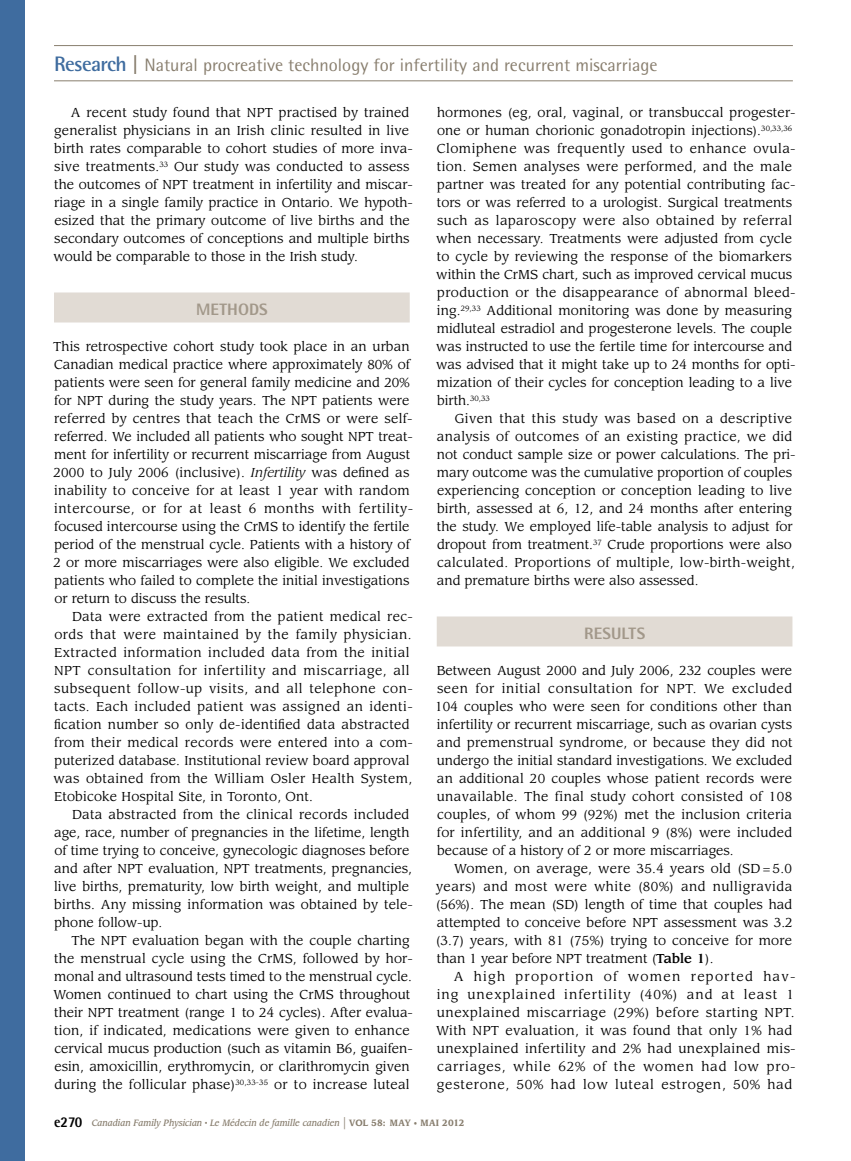
<style>
.page{position:relative;width:851px;height:1161px;background:#fff}
.page>*{position:absolute;margin:0;border:0;box-sizing:border-box;transform-origin:0 0}
.t1{font:18px "Rotis Semi Sans Std";color:#887e6e}
.t2{font:800 16.5px "Rotis Semi Sans Std";letter-spacing:.005em;color:#a2988a}
.t3{font:12.75px/18px "Leawood Std";letter-spacing:.01em;color:#000}
.t4{font:12.75px/18px "Leawood Std";letter-spacing:.03em;color:#000}
.t5{font:12.75px/18px "Leawood Std";letter-spacing:.055em;color:#000}
.t6{font:italic 500 9px "Leawood Std";color:#887e6e;scale:.9 1}
.s1{font-weight:700;font-size:21px;color:#3f6c9f}
.s2{font-weight:700;font-size:21px}
.s3{font-style:italic}
.s4{font-weight:500}
.s5{font-family:"Rotis Semi Sans Std";font-weight:800;font-style:normal;font-size:15px;color:#000}
.s6{font-weight:400;font-style:normal;font-size:15px}
.s7{font-weight:700;font-style:normal}
.s8{font-weight:700;font-style:normal;font-size:7.5px}
</style>
<div class="page">
<div style="left:0;top:0;width:24px;height:1161px;background:#3f6c9f"></div>
<hr style="left:54px;top:45px;width:738px;height:1px;background:#887e6e">
<hr style="left:54px;top:80px;width:738px;height:1px;background:#887e6e">
<div style="left:54px;top:292px;width:356px;height:30px;background:#e1dbd4"></div>
<div style="left:436px;top:616px;width:356px;height:30px;background:#e1dbd4"></div>
<h1 class="t1" style="left:54px;top:55px;width:605px"><span class="s1">Research</span> <span class="s2">|</span> Natural procreative technology for infertility and recurrent miscarriage</h1>
<p class="t3" style="left:54px;top:104px;width:361px;text-indent:17px">A recent study found that NPT practised by trained generalist physicians in an Irish clinic resulted in live birth rates comparable to cohort studies of more inva&shy;sive treatments.<sup>33</sup> Our study was conducted to assess the outcomes of NPT treatment in infertility and miscar&shy;riage in a single family practice in Ontario. We hypoth&shy;esized that the primary outcome of live births and the secondary outcomes of conceptions and multiple births would be comparable to those in the Irish study.</p>
<p class="t2" style="left:196px;top:299px;width:53px">METHODS</p>
<p class="t3" style="left:53px;top:338px;width:361px">This retrospective cohort study took place in an urban Canadian medical practice where approximately 80% of patients were seen for general family medicine and 20% for NPT during the study years. The NPT patients were referred by centres that teach the CrMS or were self&shy;referred. We included all patients who sought NPT treat&shy;ment for infertility or recurrent miscarriage from August 2000 to July 2006 (inclusive). <span class="s3">Infertility</span> was defined as inability to conceive for at least 1 year with random intercourse, or for at least 6 months with fertility&shy;focused intercourse using the CrMS to identify the fertile period of the menstrual cycle. Patients with a history of 2 or more miscarriages were also eligible. We excluded patients who failed to complete the initial investigations or return to discuss the results.</p>
<p class="t4" style="left:54px;top:608px;width:361px;text-indent:18px">Data were extracted from the patient medical rec&shy;ords that were maintained by the family physician.<br>Extracted information included data from the initial NPT consultation for infertility and miscarriage, all subsequent follow-up visits, and all telephone con&shy;tacts. Each included patient was assigned an identi&shy;fication number so only de-identified data abstracted from their medical records were entered into a com&shy;puterized database. Institutional review board approval was obtained from the William Osler Health System, Etobicoke Hospital Site, in Toronto, Ont.</p>
<p class="t3" style="left:54px;top:806px;width:360px;text-indent:18px">Data abstracted from the clinical records included age, race, number of pregnancies in the lifetime, length of time trying to conceive, gynecologic diagnoses before and after NPT evaluation, NPT treatments, pregnancies, live births, prematurity, low birth weight, and multiple births. Any missing information was obtained by tele&shy;phone follow-up.</p>
<p class="t3" style="left:53px;top:932px;width:361px;text-indent:18px">The NPT evaluation began with the couple charting the menstrual cycle using the CrMS, followed by hor&shy;monal and ultrasound tests timed to the menstrual cycle.<br>Women continued to chart using the CrMS throughout their NPT treatment (range 1 to 24 cycles). After evalua&shy;tion, if indicated, medications were given to enhance cervical mucus production (such as vitamin B6, guaifen&shy;esin, amoxicillin, erythromycin, or clarithromycin given during the follicular phase)<sup>30,33-35</sup> or to increase luteal</p>
<p class="t3" style="left:436px;top:104px;width:361px">hormones (eg, oral, vaginal, or transbuccal progester&shy;one or human chorionic gonadotropin injections).<sup>30,33,36<br></sup>Clomiphene was frequently used to enhance ovula&shy;tion. Semen analyses were performed, and the male partner was treated for any potential contributing fac&shy;tors or was referred to a urologist. Surgical treatments such as laparoscopy were also obtained by referral when necessary. Treatments were adjusted from cycle to cycle by reviewing the response of the biomarkers within the CrMS chart, such as improved cervical mucus production or the disappearance of abnormal bleed&shy;ing.<sup>29,33</sup> Additional monitoring was done by measuring midluteal estradiol and progesterone levels. The couple was instructed to use the fertile time for intercourse and was advised that it might take up to 24 months for opti&shy;mization of their cycles for conception leading to a live birth.<sup>30,33</sup></p>
<p class="t3" style="left:437px;top:410px;width:360px;text-indent:18px">Given that this study was based on a descriptive analysis of outcomes of an existing practice, we did not conduct sample size or power calculations. The pri&shy;mary outcome was the cumulative proportion of couples experiencing conception or conception leading to live birth, assessed at 6, 12, and 24 months after entering the study. We employed life-table analysis to adjust for dropout from treatment.<sup>37</sup> Crude proportions were also calculated. Proportions of multiple, low-birth-weight, and premature births were also assessed.</p>
<p class="t2" style="left:584px;top:623px;width:63px">RESULTS</p>
<p class="t3" style="left:435px;top:662px;width:359px;text-align:justify">Between August 2000 and July 2006, 232 couples were seen for initial consultation for NPT. We excluded 104 couples who were seen for conditions other than infertility or recurrent miscarriage, such as ovarian cysts and premenstrual syndrome, or because they did not undergo the initial standard investigations. We excluded an additional 20 couples whose patient records were unavailable. The final study cohort consisted of 108 couples, of whom 99 (92%) met the inclusion criteria for infertility, and an additional 9 (8%) were included because of a history of 2 or more miscarriages.</p>
<p class="t3" style="left:435px;top:860px;width:358px;text-align:justify;text-indent:18px">Women, on average, were 35.4 years old (SD = 5.0 years) and most were white (80%) and nulligravida (56%). The mean (SD) length of time that couples had attempted to conceive before NPT assessment was 3.2 (3.7) years, with 81 (75%) trying to conceive for more than 1 year before NPT treatment (<span class="s4">Table 1</span>).</p>
<p class="t5" style="left:436px;top:968px;width:361px;text-indent:18px">A high proportion of women reported hav&shy;ing unexplained infertility (40%) and at least 1 unexplained miscarriage (29%) before starting NPT.<br>With NPT evaluation, it was found that only 1% had unexplained infertility and 2% had unexplained mis&shy;carriages, while 62% of the women had low pro&shy;gesterone, 50% had low luteal estrogen, 50% had</p>
<p class="t6" style="left:54px;top:1118px;width:458px"><span class="s5">E270</span> Canadian Family Physician <sup>•</sup> Le Médecin de famille canadien <span class="s6">|</span> <span class="s7">Vol 58: MAy</span> <span class="s8">•</span> <span class="s7">MAi 2012</span></p>
</div>
